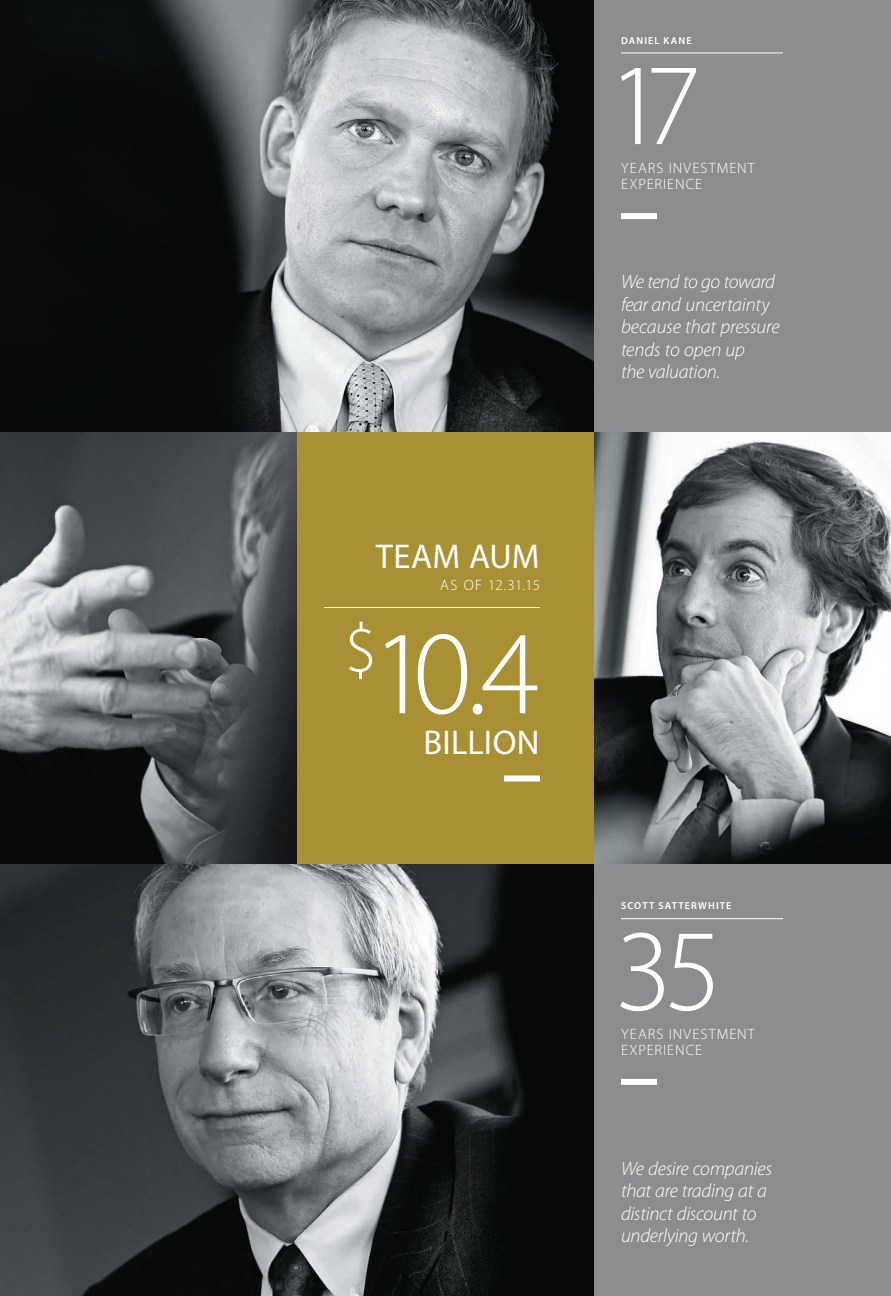
<style>
.page{position:relative;width:891px;height:1296px;background:#fff}
.page>*{position:absolute;margin:0;border:0;box-sizing:border-box;transform-origin:0 0}
.t1{font:300 120px "Myriad Pro";color:#fff}
.t2{font:300 117px "Myriad Pro";color:#fff}
.t3{font:34.5px "Myriad Pro";letter-spacing:.015em;color:#fff}
.t4{font:italic 300 19.5px/22.5px "Myriad Pro";letter-spacing:-.015em;color:#fff}
.t5{font:300 15px/15.8px "Myriad Pro";letter-spacing:.065em;color:#fff}
.t6{font:600 10.2px "Myriad Pro";letter-spacing:.11em;color:#fff}
</style>
<div class="page">
<div style="left:297px;top:432px;width:297px;height:432px;background:#aa9034"></div>
<div style="left:594px;top:864px;width:297px;height:432px;background:#8c8d8e"></div>
<div style="left:594px;top:0;width:297px;height:432px;background:#8c8d8e"></div>
<div style="left:504px;top:776px;width:36px;height:6px;background:#fff"></div>
<hr style="left:324px;top:607px;width:216px;height:1px;background:#fff">
<hr style="left:621px;top:53px;width:162px;height:1px;background:#fff">
<div style="left:621px;top:213px;width:36px;height:6px;background:#fff"></div>
<hr style="left:621px;top:918px;width:162px;height:1px;background:#fff">
<div style="left:621px;top:1079px;width:36px;height:6px;background:#fff"></div>
<img style="left:0;top:864px;width:594px;height:432px">
<img style="left:594px;top:432px;width:297px;height:432px">
<img style="left:0;top:0;width:594px;height:432px">
<img style="left:0;top:432px;width:297px;height:432px">
<h3 class="t3" style="left:376px;top:535px;width:165px">TEAM AUM</h3>
<p class="t5" style="left:440px;top:578px;width:101px">AS OF 12.31.15</p>
<h1 class="t1" style="left:344px;top:607px;width:197px"><sup>$</sup>10.4</h1>
<h3 class="t3" style="left:423px;top:721px;width:118px">BILLION</h3>
<p class="t6" style="left:621px;top:34px;width:72px">DANIEL KANE</p>
<h2 class="t2" style="left:608px;top:41px;width:95px">17</h2>
<p class="t5" style="left:621px;top:161px;width:135px">YEARS INVESTMENT<br>EXPERIENCE</p>
<p class="t4" style="left:621px;top:271px;width:160px">We tend to go toward fear and uncertainty because that pressure tends to open up<br>the valuation.</p>
<p class="t6" style="left:621px;top:899px;width:112px">SCOTT SATTERWHITE</p>
<h2 class="t2" style="left:615px;top:907px;width:108px">35</h2>
<p class="t5" style="left:621px;top:1027px;width:135px">YEARS INVESTMENT<br>EXPERIENCE</p>
<p class="t4" style="left:621px;top:1157px;width:153px">We desire companies that are trading at a distinct discount to underlying worth.</p>
</div>
